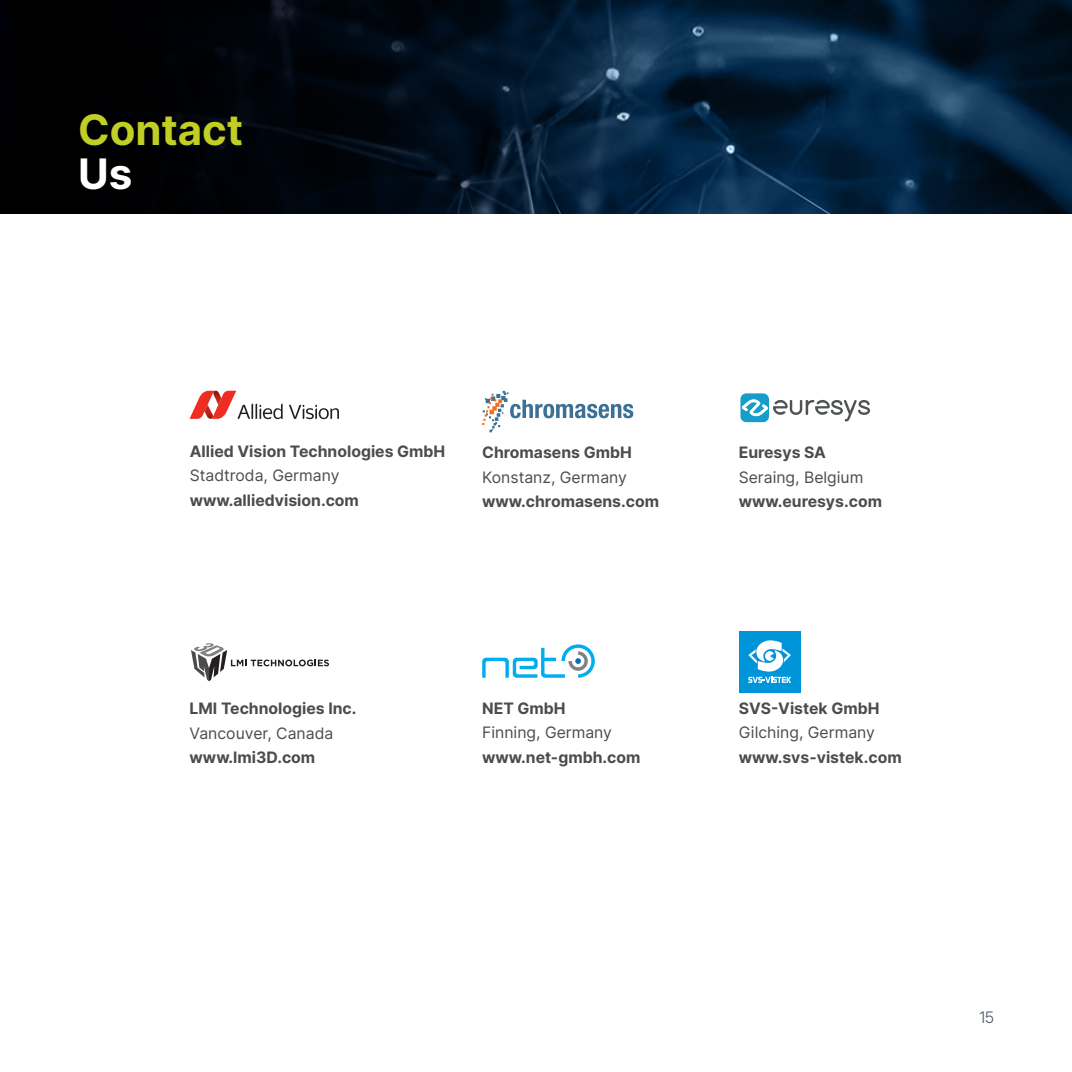
<style>
.page{position:relative;width:1072px;height:1072px;background:#fff}
.page>*{position:absolute;margin:0;border:0;box-sizing:border-box;transform-origin:0 0}
.page_title_1{font:700 42px "Inter";color:#c1ce23}
.page_title_2{font:700 42px "Inter";color:#fff}
.Adresse{font:700 15.75px "Inter";color:#4b4c4d}
.Adresse-2{font:15.75px "Inter";color:#4b4c4d}
.t1{font:300 15.75px "Inter 24 pt";color:#4c5365}
</style>
<div class="page">
<img style="left:1011px;top:0;width:60px;height:213px">
<div style="left:0;top:0;width:15px;height:213px;background:#000004"></div>
<svg style="left:15px;top:0;width:996px;height:213px;background:#041626"></svg>
<svg style="left:289px;top:405px;width:50px;height:14px"></svg>
<svg style="left:189px;top:391px;width:94px;height:28px"></svg>
<svg style="left:191px;top:643px;width:138px;height:38px"></svg>
<div style="left:739px;top:631px;width:61px;height:61px;background:#0095d9"></div>
<svg style="left:748px;top:640px;width:43px;height:43px"></svg>
<svg style="left:482px;top:391px;width:151px;height:41px"></svg>
<svg style="left:482px;top:644px;width:113px;height:33px"></svg>
<svg style="left:740px;top:393px;width:130px;height:29px"></svg>
<p class="page_title_1" style="left:78px;top:98px;width:167px">Contact</p>
<p class="page_title_2" style="left:78px;top:142px;width:56px">Us</p>
<p class="Adresse" style="left:190px;top:439px;width:257px">Allied Vision Technologies GmbH</p>
<p class="Adresse-2" style="left:190px;top:464px;width:151px">Stadtroda, Germany</p>
<p class="Adresse" style="left:190px;top:488px;width:171px">www.alliedvision.com</p>
<p class="Adresse" style="left:482px;top:440px;width:151px">Chromasens GmbH</p>
<p class="Adresse-2" style="left:482px;top:465px;width:146px">Konstanz, Germany</p>
<p class="Adresse" style="left:482px;top:489px;width:178px">www.chromasens.com</p>
<p class="Adresse" style="left:189px;top:696px;width:168px">LMI Technologies Inc.</p>
<p class="Adresse-2" style="left:189px;top:721px;width:145px">Vancouver, Canada</p>
<p class="Adresse" style="left:189px;top:745px;width:127px">www.lmi3D.com</p>
<p class="Adresse" style="left:482px;top:696px;width:85px">NET GmbH</p>
<p class="Adresse-2" style="left:482px;top:721px;width:131px">Finning, Germany</p>
<p class="Adresse" style="left:482px;top:745px;width:160px">www.net-gmbh.com</p>
<p class="Adresse" style="left:738px;top:440px;width:89px">Euresys SA</p>
<p class="Adresse-2" style="left:738px;top:465px;width:126px">Seraing, Belgium</p>
<p class="Adresse" style="left:738px;top:489px;width:145px">www.euresys.com</p>
<p class="Adresse" style="left:738px;top:696px;width:142px">SVS-Vistek GmbH</p>
<p class="Adresse-2" style="left:738px;top:721px;width:138px">Gilching, Germany</p>
<p class="Adresse" style="left:738px;top:745px;width:164px">www.svs-vistek.com</p>
<p class="t1" style="left:979px;top:1005px;width:16px">15</p>
</div>
